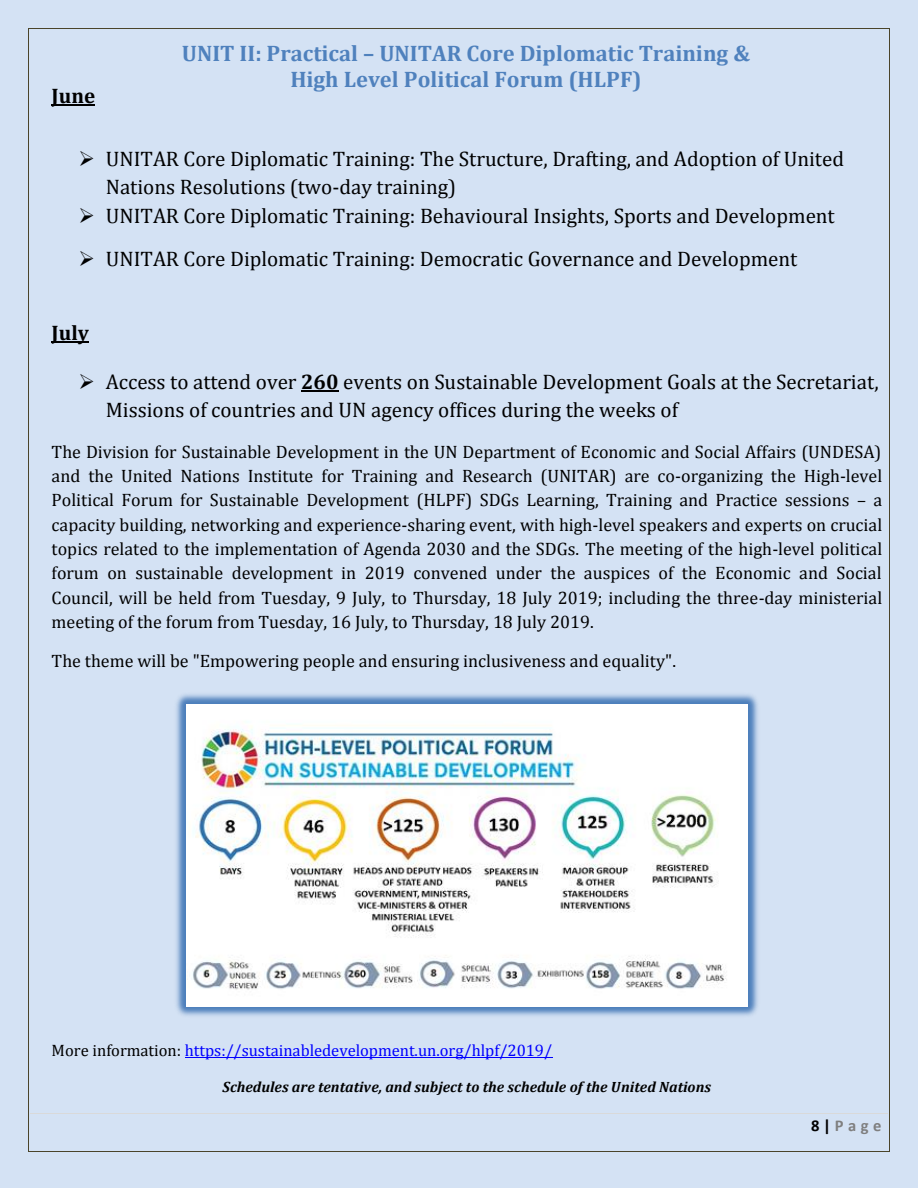
<style>
.page{position:relative;width:918px;height:1188px;background:#d4e2f4}
.page>*{position:absolute;margin:0;border:0;box-sizing:border-box;transform-origin:0 0}
.t1{font:700 22.5px "Cambria";color:#4f81bd}
.t2{font:21px/28.2px "Cambria";color:#000}
.t3{font:700 21px "Cambria";color:#000}
.t4{font:18px/24.3px "Cambria";color:#000;text-align:justify}
.t5{font:16.5px "Cambria";color:#00f}
.t6{font:700 16.5px "Calibri";color:#7f7f7f}
.t7{font:italic 700 15px "Cambria";color:#000}
.s1{font-weight:700}
.s2{color:#000}
</style>
<div class="page">
<hr style="left:30px;top:1113px;width:858px;height:1px;background:#d9d9d9">
<hr style="left:52px;top:104px;width:43px;height:2px;background:#000">
<hr style="left:52px;top:341px;width:37px;height:2px;background:#000">
<hr style="left:301px;top:390px;width:37px;height:2px;background:#000">
<hr style="left:185px;top:1057px;width:367px;height:1px;background:#00f">
<img style="left:176px;top:694px;width:582px;height:322px">
<img style="left:187px;top:705px;width:561px;height:301px">
<hr style="left:29px;top:28px;width:860px;height:1px;background:#4a442a">
<hr style="left:28px;top:29px;width:1px;height:1122px;background:#4a442a">
<hr style="left:889px;top:29px;width:1px;height:1122px;background:#4a442a">
<hr style="left:29px;top:1151px;width:860px;height:1px;background:#4a442a">
<p class="t3" style="left:52px;top:83px;width:45px">June</p>
<h1 class="t1" style="left:182px;top:40px;width:570px">UNIT II: Practical – UNITAR Core Diplomatic Training &amp;</h1>
<h1 class="t1" style="left:290px;top:66px;width:353px">High Level Political Forum (HLPF)</h1>
<p class="t2" style="left:106px;top:144px;width:740px;text-indent:-27px">➢ UNITAR Core Diplomatic Training: The Structure, Drafting, and Adoption of United<br>Nations Resolutions (two-day training)</p>
<p class="t2" style="left:79px;top:201px;width:757px">➢ UNITAR Core Diplomatic Training: Behavioural Insights, Sports and Development</p>
<p class="t2" style="left:79px;top:244px;width:720px">➢ UNITAR Core Diplomatic Training: Democratic Governance and Development</p>
<p class="t3" style="left:52px;top:320px;width:39px">July</p>
<p class="t2" style="left:106px;top:367px;width:774px;text-indent:-27px">➢ Access to attend over <span class="s1">260</span> events on Sustainable Development Goals at the Secretariat,<br>Missions of countries and UN agency offices during the weeks of</p>
<p class="t4" style="left:52px;top:439px;width:832px">The Division for Sustainable Development in the UN Department of Economic and Social Affairs (UNDESA) and the United Nations Institute for Training and Research (UNITAR) are co-organizing the High-level Political Forum for Sustainable Development (HLPF) SDGs Learning, Training and Practice sessions – a capacity building, networking and experience-sharing event, with high-level speakers and experts on crucial topics related to the implementation of Agenda 2030 and the SDGs. The meeting of the high-level political forum on sustainable development in 2019 convened under the auspices of the Economic and Social Council, will be held from Tuesday, 9 July, to Thursday, 18 July 2019; including the three-day ministerial meeting of the forum from Tuesday, 16 July, to Thursday, 18 July 2019.</p>
<p class="t4" style="left:52px;top:648px;width:626px">The theme will be "Empowering people and ensuring inclusiveness and equality".</p>
<p class="t5" style="left:52px;top:1041px;width:502px"><span class="s2">More information:</span> https://sustainabledevelopment.un.org/hlpf/2019/</p>
<h2 class="t7" style="left:223px;top:1078px;width:490px">Schedules are tentative, and subject to the schedule of the United Nations</h2>
<p class="t6" style="left:811px;top:1119px;width:72px"><span class="s2">8|</span> Page</p>
</div>
